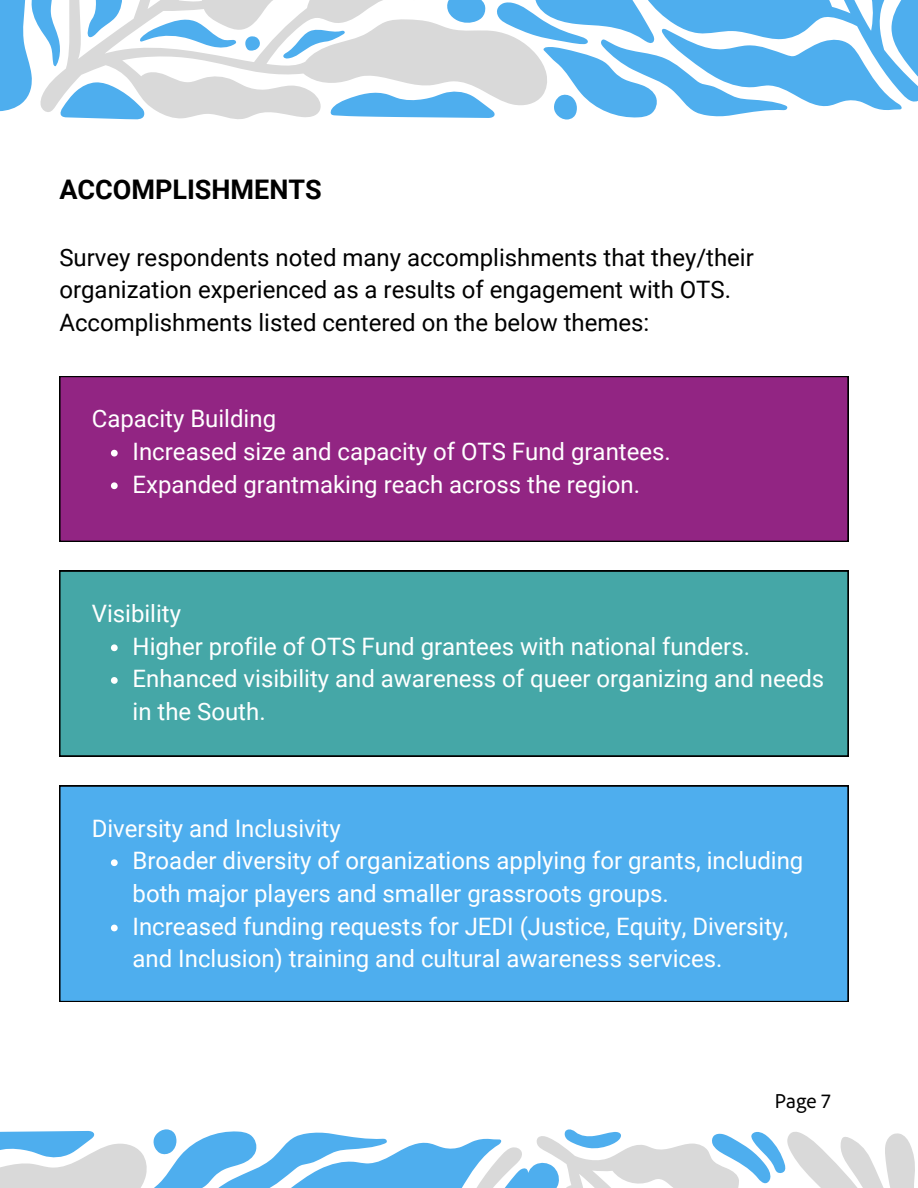
<style>
.page{position:relative;width:918px;height:1188px;background:#fff}
.page>*{position:absolute;margin:0;border:0;box-sizing:border-box;transform-origin:0 0}
.t1{font:700 27px "Roboto";color:#000}
.t2{font:24px/32.7px "Roboto";color:#fff}
.t3{font:24px/32.7px "Roboto";color:#000}
.t4{font:21px "Adobe Clean";color:#000}
</style>
<div class="page">
<div style="left:59px;top:376px;width:789px;height:165px;background:#922583"></div>
<svg style="left:111px;top:450px;width:7px;height:7px"></svg>
<svg style="left:111px;top:482px;width:7px;height:7px"></svg>
<div style="left:59px;top:571px;width:789px;height:185px;background:#45a7a7"></div>
<svg style="left:111px;top:644px;width:7px;height:7px"></svg>
<svg style="left:111px;top:677px;width:7px;height:7px"></svg>
<div style="left:59px;top:786px;width:789px;height:216px;background:#4eaeee"></div>
<svg style="left:111px;top:859px;width:7px;height:7px"></svg>
<svg style="left:111px;top:925px;width:7px;height:6px"></svg>
<svg style="left:0;top:0;width:918px;height:120px"></svg>
<svg style="left:0;top:1129px;width:915px;height:59px"></svg>
<p class="t1" style="left:59px;top:174px;width:264px">ACCOMPLISHMENTS</p>
<p class="t3" style="left:59px;top:241px;width:696px">Survey respondents noted many accomplishments that they/their organization experienced as a results of engagement with OTS.<br>Accomplishments listed centered on the below themes:</p>
<p class="t2" style="left:92px;top:403px;width:186px">Capacity Building</p>
<h2 class="t2" style="left:133px;top:435px;width:540px">Increased size and capacity of OTS Fund grantees.</h2>
<p class="t2" style="left:133px;top:468px;width:509px">Expanded grantmaking reach across the region.</p>
<p class="t2" style="left:92px;top:597px;width:91px">Visibility</p>
<h2 class="t2" style="left:133px;top:630px;width:619px">Higher profile of OTS Fund grantees with national funders.</h2>
<p class="t2" style="left:133px;top:663px;width:693px">Enhanced visibility and awareness of queer organizing and needs in the South.</p>
<p class="t2" style="left:92px;top:812px;width:250px">Diversity and Inclusivity</p>
<h2 class="t2" style="left:133px;top:845px;width:672px">Broader diversity of organizations applying for grants, including both major players and smaller grassroots groups.</h2>
<p class="t2" style="left:133px;top:910px;width:657px">Increased funding requests for JEDI (Justice, Equity, Diversity, and Inclusion) training and cultural awareness services.</p>
<p class="t4" style="left:775px;top:1087px;width:57px">Page 7</p>
</div>
